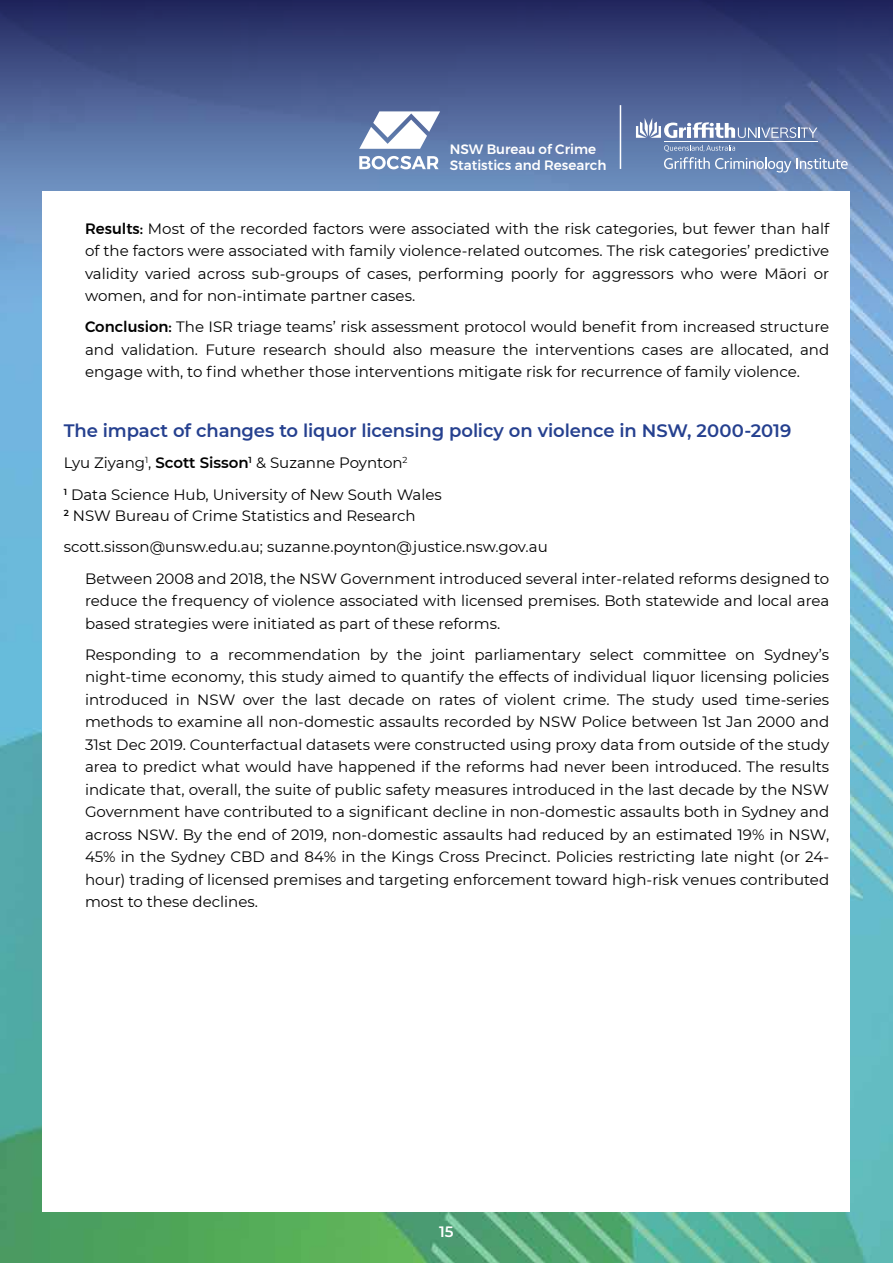
<style>
.page{position:relative;width:893px;height:1263px;background:#fff}
.page>*{position:absolute;margin:0;border:0;box-sizing:border-box;transform-origin:0 0}
.t1{font:600 18px "Montserrat";letter-spacing:-.005em;color:#25408f}
.t2{font:15px/22.5px "Montserrat";color:#000;text-align:justify}
.t3{font:600 15px "Montserrat";color:#fff}
.t4{font:500 13.5px/16.2px "Montserrat";color:#fff}
.s1{font-weight:500}
.s2{font-weight:600}
</style>
<div class="page">
<img style="left:0;top:331px;width:893px;height:932px">
<svg style="left:0;top:0;width:893px;height:331px;background:#4c6194"></svg>
<hr style="left:620px;top:105px;width:1px;height:64px;background:#fff">
<div style="left:43px;top:191px;width:807px;height:1021px;background:#fff"></div>
<svg style="left:636px;top:118px;width:181px;height:20px"></svg>
<svg style="left:664px;top:145px;width:184px;height:28px;background:#7b94bd"></svg>
<hr style="left:664px;top:142px;width:153px;height:1px;background:#fff">
<svg style="left:359px;top:111px;width:81px;height:38px"></svg>
<svg style="left:359px;top:156px;width:80px;height:13px"></svg>
<p class="t4" style="left:450px;top:141px;width:158px">NSW Bureau of Crime<br>Statistics and Research</p>
<p class="t2" style="left:85px;top:216px;width:746px"><span class="s1">Results:</span> Most of the recorded factors were associated with the risk categories, but fewer than half of the factors were associated with family violence-related outcomes. The risk categories’ predictive validity varied across sub-groups of cases, performing poorly for aggressors who were Māori or women, and for non-intimate partner cases.</p>
<p class="t2" style="left:85px;top:315px;width:746px"><span class="s1">Conclusion:</span> The ISR triage teams’ risk assessment protocol would benefit from increased structure and validation. Future research should also measure the interventions cases are allocated, and engage with, to find whether those interventions mitigate risk for recurrence of family violence.</p>
<p class="t1" style="left:64px;top:417px;width:729px">The impact of changes to liquor licensing policy on violence in NSW, 2000-2019</p>
<p class="t2" style="left:64px;top:447px;width:379px;line-height:31.5px">Lyu Ziyang<sup>1</sup>, <span class="s2">Scott Sisson</span><sup>1</sup> &amp; Suzanne Poynton<sup>2<br></sup><sup>1</sup> Data Science Hub, University of New South Wales</p>
<p class="t2" style="left:64px;top:504px;width:353px"><sup>2</sup> NSW Bureau of Crime Statistics and Research</p>
<p class="t2" style="left:64px;top:535px;width:485px">scott.sisson@unsw.edu.au; suzanne.poynton@justice.nsw.gov.au</p>
<p class="t2" style="left:85px;top:567px;width:746px">Between 2008 and 2018, the NSW Government introduced several inter-related reforms designed to</p>
<p class="t2" style="left:85px;top:589px;width:746px">reduce the frequency of violence associated with licensed premises. Both statewide and local area based strategies were initiated as part of these reforms.</p>
<p class="t2" style="left:85px;top:643px;width:746px">Responding to a recommendation by the joint parliamentary select committee on Sydney’s night-time economy, this study aimed to quantify the effects of individual liquor licensing policies introduced in NSW over the last decade on rates of violent crime. The study used time-series methods to examine all non-domestic assaults recorded by NSW Police between 1st Jan 2000 and 31st Dec 2019. Counterfactual datasets were constructed using proxy data from outside of the study area to predict what would have happened if the reforms had never been introduced. The results indicate that, overall, the suite of public safety measures introduced in the last decade by the NSW Government have contributed to a significant decline in non-domestic assaults both in Sydney and across NSW. By the end of 2019, non-domestic assaults had reduced by an estimated 19% in NSW, 45% in the Sydney CBD and 84% in the Kings Cross Precinct. Policies restricting late night (or 24- hour) trading of licensed premises and targeting enforcement toward high-risk venues contributed most to these declines.</p>
<p class="t3" style="left:439px;top:1221px;width:16px">15</p>
</div>
